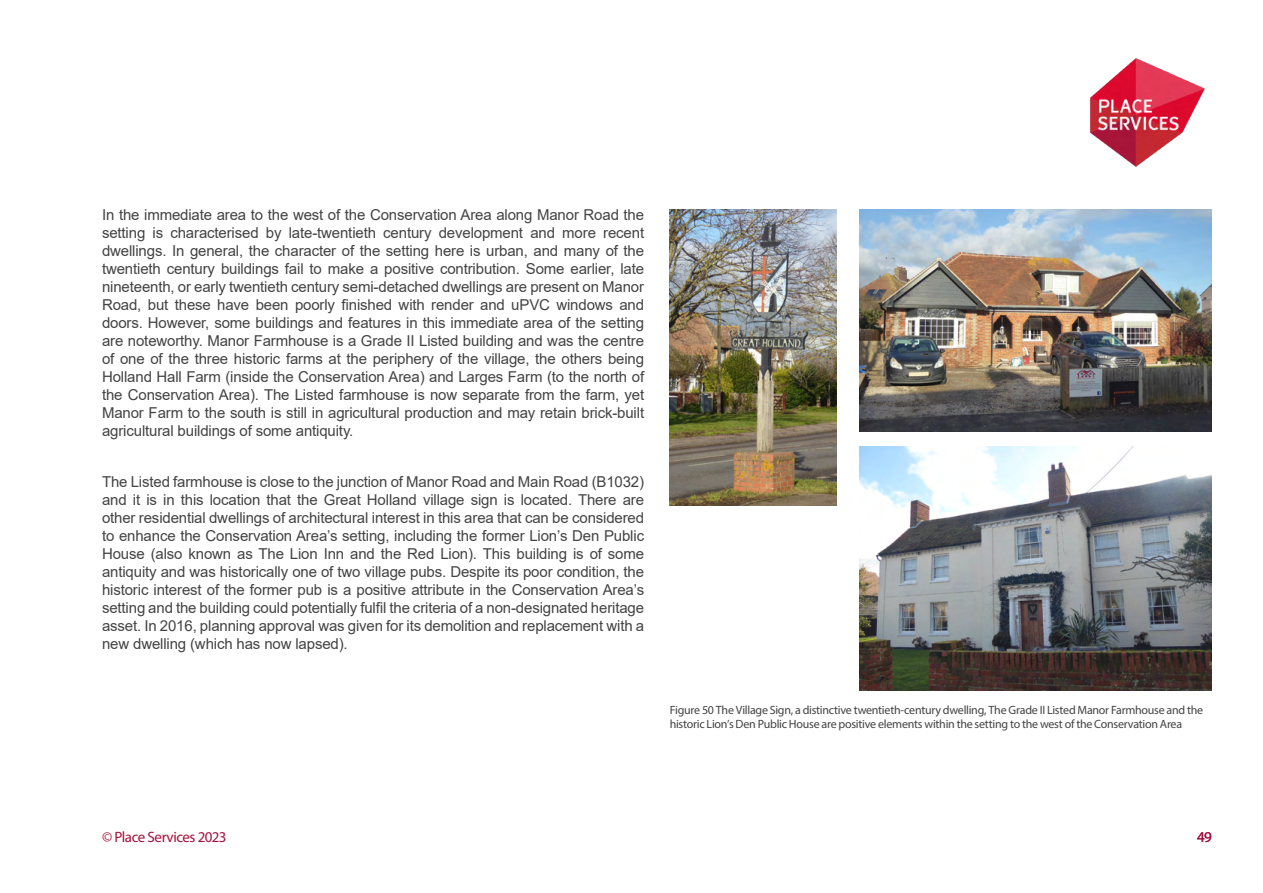
<style>
.page{position:relative;width:1263px;height:893px;background:#fff}
.page>*{position:absolute;margin:0;border:0;box-sizing:border-box;transform-origin:0 0}
.t1{font:15px/18px "Arial";letter-spacing:-.01em;color:#434343;text-align:justify}
.t2{font:15px "Myriad Pro";letter-spacing:-.03em;color:#a4113f}
.t3{font:12px/14.4px "Myriad Pro";letter-spacing:-.02em;color:#434343}
</style>
<div class="page">
<img style="left:1090px;top:58px;width:115px;height:109px">
<img style="left:670px;top:209px;width:166px;height:297px">
<img style="left:859px;top:446px;width:353px;height:244px">
<img style="left:859px;top:209px;width:353px;height:223px">
<p class="t1" style="left:102px;top:206px;width:544px">In the immediate area to the west of the Conservation Area along Manor Road the setting is characterised by late-twentieth century development and more recent dwellings. In general, the character of the setting here is urban, and many of the twentieth century buildings fail to make a positive contribution. Some earlier, late nineteenth, or early twentieth century semi-detached dwellings are present on Manor Road, but these have been poorly finished with render and uPVC windows and doors. However, some buildings and features in this immediate area of the setting are noteworthy. Manor Farmhouse is a Grade II Listed building and was the centre of one of the three historic farms at the periphery of the village, the others being Holland Hall Farm (inside the Conservation Area) and Larges Farm (to the north of the Conservation Area). The Listed farmhouse is now separate from the farm, yet Manor Farm to the south is still in agricultural production and may retain brick-built agricultural buildings of some antiquity.</p>
<p class="t1" style="left:102px;top:473px;width:544px">The Listed farmhouse is close to the junction of Manor Road and Main Road (B1032) and it is in this location that the Great Holland village sign is located. There are other residential dwellings of architectural interest in this area that can be considered to enhance the Conservation Area’s setting, including the former Lion’s Den Public House (also known as The Lion Inn and the Red Lion). This building is of some antiquity and was historically one of two village pubs. Despite its poor condition, the historic interest of the former pub is a positive attribute in the Conservation Area’s setting and the building could potentially fulfil the criteria of a non-designated heritage asset. In 2016, planning approval was given for its demolition and replacement with a new dwelling (which has now lapsed).</p>
<p class="t3" style="left:670px;top:703px;width:535px">Figure 50 The Village Sign, a distinctive twentieth-century dwelling, The Grade II Listed Manor Farmhouse and the historic Lion’s Den Public House are positive elements within the setting to the west of the Conservation Area</p>
<p class="t2" style="left:102px;top:828px;width:126px">© Place Services 2023</p>
<p class="t2" style="left:1197px;top:828px;width:16px">49</p>
</div>
